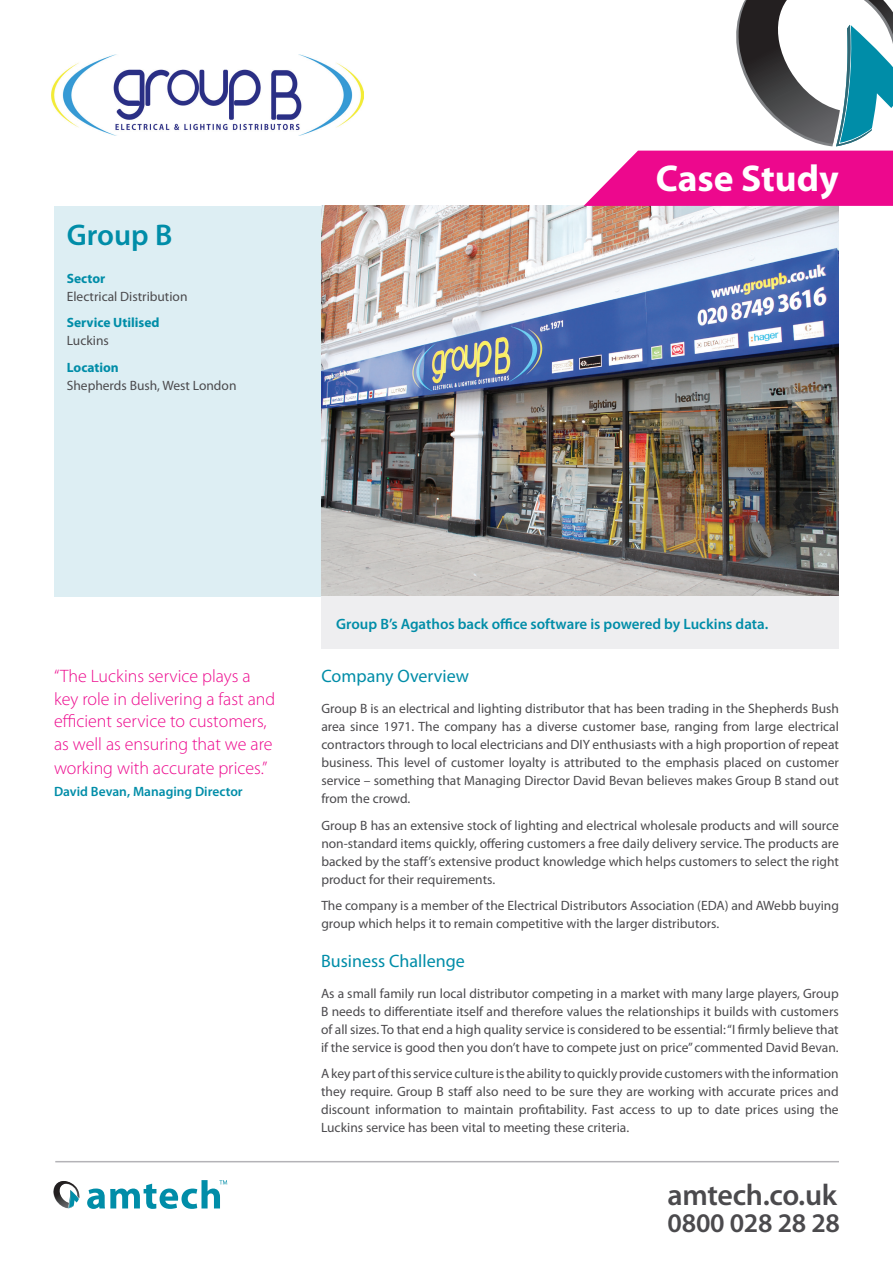
<style>
.page{position:relative;width:893px;height:1263px;background:#fff}
.page>*{position:absolute;margin:0;border:0;box-sizing:border-box;transform-origin:0 0}
.t1{font:700 37.5px "Myriad Pro";color:#fff}
.t2{font:600 30px "Myriad Pro";letter-spacing:-.01em;color:#4b4a4d}
.t3{font:600 30px "Myriad Pro";color:#008da8}
.t4{font:600 27px "Myriad Pro";letter-spacing:-.01em;color:#4b4a4d}
.t5{font:300 18px/22.8px "Myriad Pro";color:#ed088d}
.subhead{font:18px "Myriad Pro";color:#008da8}
.bodybold{font:600 15px "Myriad Pro";color:#008da8}
.bodycopy{font:13.5px/18px "Myriad Pro";color:#4b4a4d;text-align:justify}
.t6{font:600 13.5px "Myriad Pro";color:#008da8}
.bodycopy-2{font:700 13.5px/18px "Myriad Pro";color:#008da8}
.s1{font-weight:700;color:#008da8}
.s2{font-weight:400;color:#4b4a4d}
</style>
<div class="page">
<div style="left:54px;top:206px;width:312px;height:390px;background:#ddeef3"></div>
<img style="left:321px;top:206px;width:518px;height:390px">
<svg style="left:584px;top:0;width:309px;height:206px"></svg>
<svg style="left:53px;top:1181px;width:27px;height:27px"></svg>
<svg style="left:87px;top:1180px;width:140px;height:29px"></svg>
<hr style="left:55px;top:1161px;width:784px;height:1px;background:#b4b3b7">
<img style="left:52px;top:54px;width:311px;height:82px">
<div style="left:321px;top:597px;width:518px;height:52px;background:#eeeef0"></div>
<p class="t3" style="left:67px;top:216px;width:107px">Group B</p>
<p class="bodycopy" style="left:67px;top:269px;width:122px"><span class="s1">Sector<br></span>Electrical Distribution</p>
<p class="bodycopy-2" style="left:67px;top:313px;width:94px">Service Utilised<br><span class="s2">Luckins</span></p>
<p class="bodycopy" style="left:67px;top:358px;width:171px"><span class="s1">Location<br></span>Shepherds Bush, West London</p>
<p class="t1" style="left:656px;top:154px;width:185px">Case Study</p>
<p class="t5" style="left:54px;top:665px;width:223px">“The Luckins service plays a key role in delivering a fast and efficient service to customers, as well as ensuring that we are working with accurate prices.”</p>
<p class="t6" style="left:54px;top:783px;width:190px">David Bevan, Managing Director</p>
<p class="bodybold" style="left:336px;top:614px;width:434px">Group B’s Agathos back office software is powered by Luckins data.</p>
<p class="subhead" style="left:321px;top:665px;width:149px">Company Overview</p>
<p class="bodycopy" style="left:321px;top:699px;width:519px">Group B is an electrical and lighting distributor that has been trading in the Shepherds Bush area since 1971. The company has a diverse customer base, ranging from large electrical contractors through to local electricians and DIY enthusiasts with a high proportion of repeat business. This level of customer loyalty is attributed to the emphasis placed on customer service – something that Managing Director David Bevan believes makes Group B stand out from the crowd.</p>
<p class="bodycopy" style="left:321px;top:816px;width:519px">Group B has an extensive stock of lighting and electrical wholesale products and will source non-standard items quickly, offering customers a free daily delivery service. The products are backed by the staff’s extensive product knowledge which helps customers to select the right product for their requirements.</p>
<p class="bodycopy" style="left:321px;top:896px;width:519px">The company is a member of the Electrical Distributors Association (EDA) and AWebb buying group which helps it to remain competitive with the larger distributors.</p>
<p class="subhead" style="left:321px;top:950px;width:145px">Business Challenge</p>
<p class="bodycopy" style="left:321px;top:984px;width:519px">As a small family run local distributor competing in a market with many large players, Group B needs to differentiate itself and therefore values the relationships it builds with customers of all sizes. To that end a high quality service is considered to be essential: “I firmly believe that if the service is good then you don’t have to compete just on price” commented David Bevan.</p>
<p class="bodycopy" style="left:321px;top:1065px;width:519px">A key part of this service culture is the ability to quickly provide customers with the information they require. Group B staff also need to be sure they are working with accurate prices and discount information to maintain profitability. Fast access to up to date prices using the Luckins service has been vital to meeting these criteria.</p>
<p class="t2" style="left:668px;top:1175px;width:171px">amtech.co.uk</p>
<p class="t4" style="left:668px;top:1205px;width:174px">0800 028 28 28</p>
</div>
